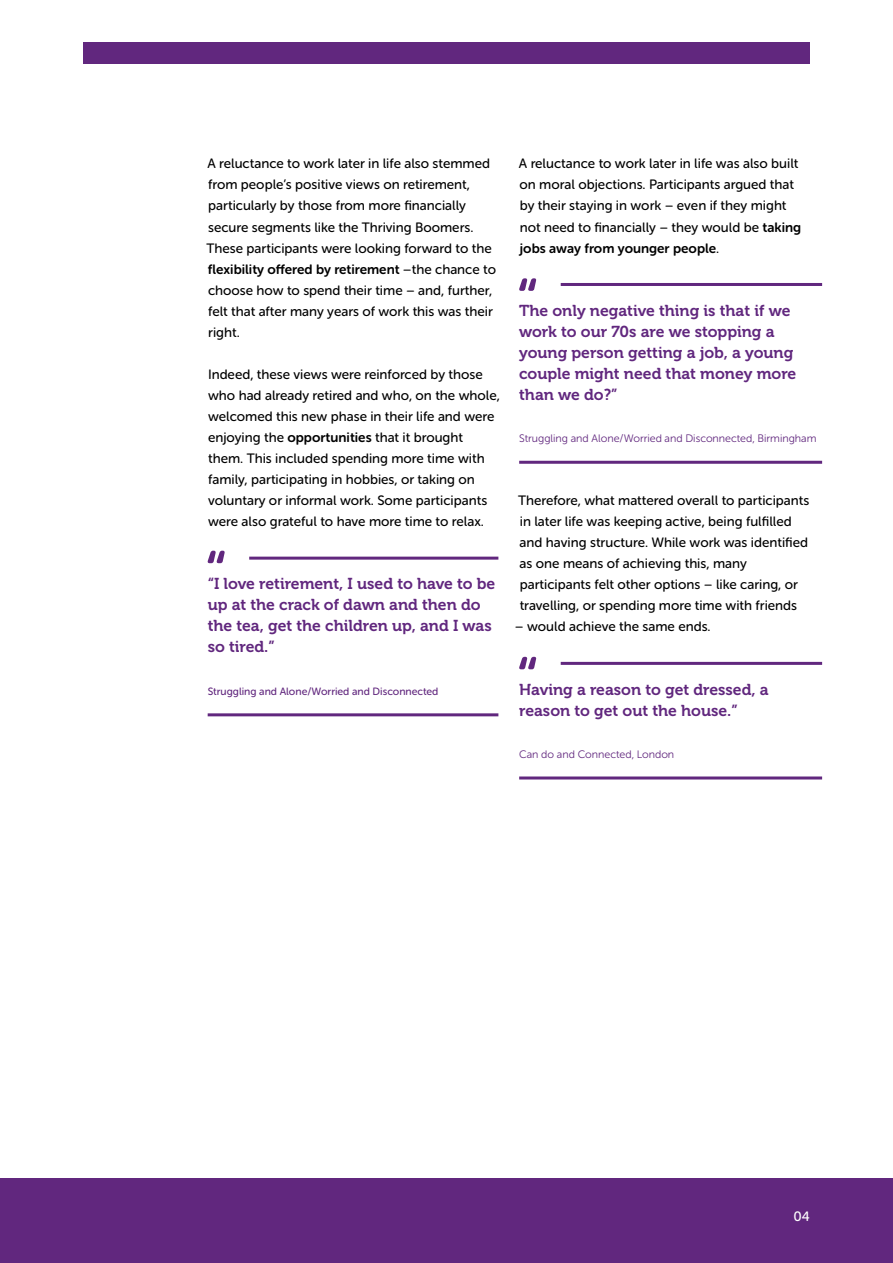
<style>
.page{position:relative;width:893px;height:1263px;background:#fff}
.page>*{position:absolute;margin:0;border:0;box-sizing:border-box;transform-origin:0 0}
.t1{font:15.75px/21px "Museo 700";color:#61277e}
.t2{font:13.5px/21px "Museo Sans Rounded 500";color:#000}
.t3{font:13.5px "Museo Sans Rounded 700";color:#000}
.t4{font:13.5px "Museo Sans Rounded 500";color:#fff}
.t5{font:10.8px "Museo Sans Rounded 300";color:#61277e}
.t6{font:10.5px "Museo Sans Rounded 500";color:#61277e}
.s1{font-family:"Museo Sans Rounded 700"}
.s2{font-family:"Museo Sans Rounded 500"}
</style>
<div class="page">
<div style="left:0;top:1179px;width:893px;height:84px;background:#61277e"></div>
<div style="left:83px;top:42px;width:727px;height:21px;background:#61277e"></div>
<hr style="left:561px;top:283px;width:261px;height:3px;background:#61277e">
<hr style="left:519px;top:461px;width:303px;height:3px;background:#61277e">
<svg style="left:519px;top:278px;width:17px;height:13px"></svg>
<hr style="left:249px;top:557px;width:249px;height:3px;background:#61277e">
<hr style="left:208px;top:713px;width:290px;height:3px;background:#61277e">
<svg style="left:207px;top:551px;width:18px;height:12px"></svg>
<hr style="left:561px;top:662px;width:261px;height:3px;background:#61277e">
<hr style="left:519px;top:776px;width:303px;height:3px;background:#61277e">
<svg style="left:519px;top:657px;width:17px;height:12px"></svg>
<p class="t2" style="left:519px;top:153px;width:284px">A reluctance to work later in life was also built on moral objections. Participants argued that by their staying in work – even if they might not need to financially – they would be <span class="s1">taking</span></p>
<p class="t3" style="left:520px;top:240px;width:201px">jobs away from younger people<span class="s2">.</span></p>
<p class="t2" style="left:207px;top:153px;width:287px">A reluctance to work later in life also stemmed from people’s positive views on retirement, particularly by those from more financially secure segments like the Thriving Boomers.<br>These participants were looking forward to the</p>
<p class="t3" style="left:208px;top:261px;width:290px">flexibility offered by retirement <span class="s2">–the chance to</span></p>
<p class="t2" style="left:208px;top:280px;width:286px;text-align:justify">choose how to spend their time – and, further, felt that after many years of work this was their right.</p>
<p class="t2" style="left:208px;top:364px;width:293px">Indeed, these views were reinforced by those who had already retired and who, on the whole, welcomed this new phase in their life and were enjoying the <span class="s1">opportunities</span> that it brought them. This included spending more time with family, participating in hobbies, or taking on voluntary or informal work. Some participants were also grateful to have more time to relax.</p>
<p class="t1" style="left:519px;top:300px;width:279px">The only negative thing is that if we work to our 70s are we stopping a young person getting a job, a young couple might need that money more than we do?”</p>
<p class="t5" style="left:519px;top:432px;width:299px">Struggling and Alone/Worried and Disconnected, Birmingham</p>
<p class="t2" style="left:518px;top:490px;width:293px">Therefore, what mattered overall to participants in later life was keeping active, being fulfilled and having structure. While work was identified as one means of achieving this, many participants felt other options – like caring, or travelling, or spending more time with friends</p>
<p class="t2" style="left:515px;top:616px;width:197px">– would achieve the same ends.</p>
<p class="t1" style="left:208px;top:574px;width:289px">“I love retirement, I used to have to be up at the crack of dawn and then do the tea, get the children up, and I was so tired.”</p>
<p class="t6" style="left:208px;top:685px;width:232px">Struggling and Alone/Worried and Disconnected</p>
<p class="t1" style="left:519px;top:679px;width:251px">Having a reason to get dressed, a reason to get out the house.”</p>
<p class="t5" style="left:519px;top:748px;width:157px">Can do and Connected, London</p>
<p class="t4" style="left:793px;top:1209px;width:18px">04</p>
</div>
